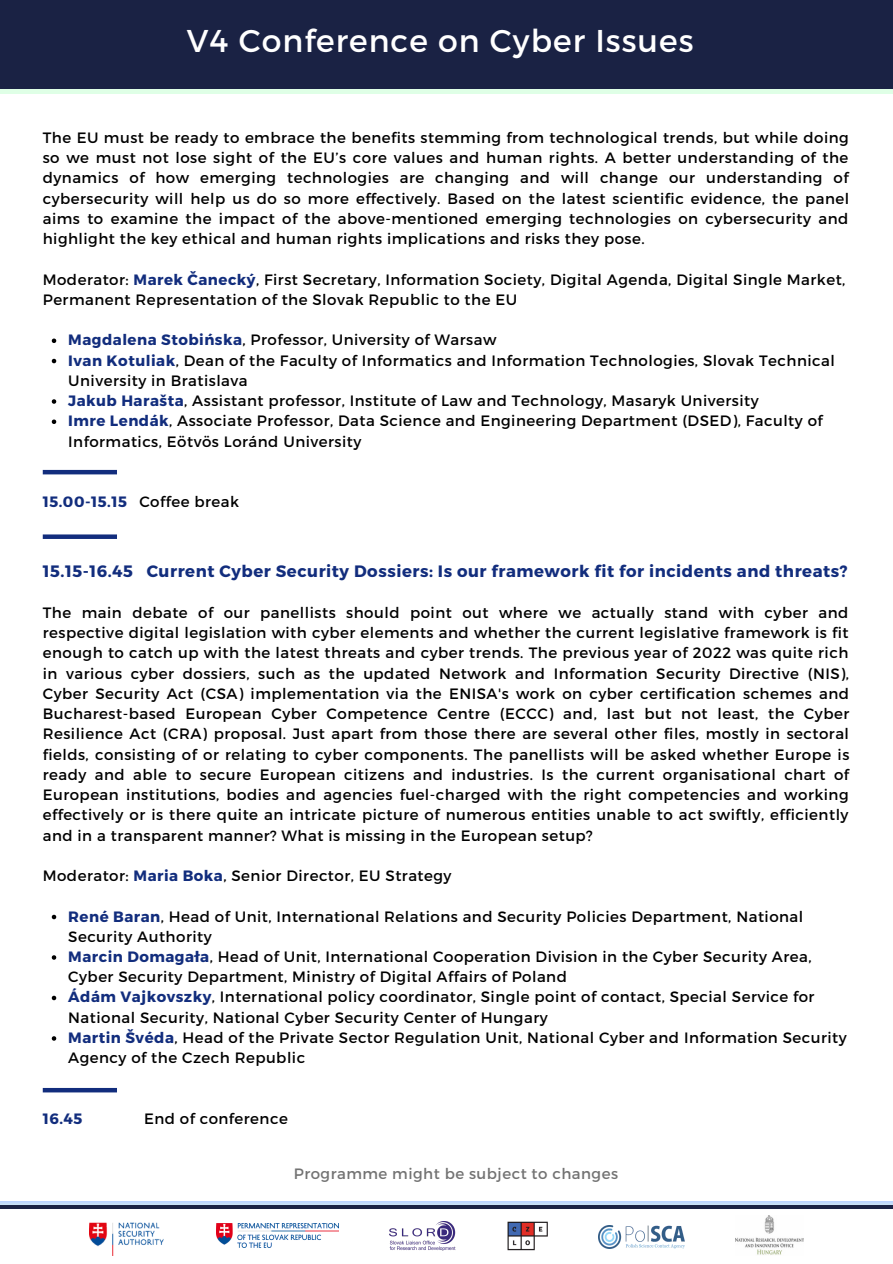
<style>
.page{position:relative;width:893px;height:1264px;background:#fff}
.page>*{position:absolute;margin:0;border:0;box-sizing:border-box;transform-origin:0 0}
.t1{font:31.5px "Montserrat";letter-spacing:.035em;color:#fff}
.t2{font:700 16.5px "Montserrat";letter-spacing:.035em;color:#122d7d}
.t3{font:15px/20.2px "Montserrat";letter-spacing:.035em;color:#000}
.t4{font:15px "Montserrat";letter-spacing:.035em;color:#737373}
.t5{font:700 15px "Montserrat";letter-spacing:.035em;color:#122d7d}
.s1{font-weight:700;color:#122d7d}
.s2{font-weight:400;color:#000}
</style>
<div class="page">
<div style="left:0;top:0;width:892px;height:94px;background:#dfffe6"></div>
<div style="left:0;top:0;width:892px;height:89px;background:#1a2244"></div>
<div style="left:0;top:1201px;width:892px;height:7px;background:#c1dafa"></div>
<div style="left:0;top:1204px;width:892px;height:58px;background:#1a2244"></div>
<div style="left:0;top:1208px;width:892px;height:54px;background:#fff"></div>
<img style="left:216px;top:1223px;width:122px;height:24px">
<img style="left:89px;top:1222px;width:75px;height:33px">
<img style="left:598px;top:1225px;width:86px;height:23px">
<img style="left:389px;top:1221px;width:67px;height:28px">
<img style="left:507px;top:1221px;width:40px;height:28px">
<img style="left:735px;top:1215px;width:68px;height:40px">
<svg style="left:52px;top:338px;width:4px;height:5px"></svg>
<svg style="left:52px;top:359px;width:4px;height:4px"></svg>
<svg style="left:52px;top:399px;width:4px;height:5px"></svg>
<svg style="left:52px;top:419px;width:4px;height:5px"></svg>
<svg style="left:52px;top:914px;width:4px;height:5px"></svg>
<svg style="left:52px;top:955px;width:4px;height:4px"></svg>
<svg style="left:52px;top:995px;width:4px;height:5px"></svg>
<svg style="left:52px;top:1036px;width:4px;height:4px"></svg>
<hr style="left:43px;top:470px;width:74px;height:4px;background:#122d7d">
<div style="left:43px;top:534px;width:74px;height:5px;background:#122d7d"></div>
<div style="left:43px;top:1087px;width:74px;height:5px;background:#122d7d"></div>
<h1 class="t1" style="left:187px;top:21px;width:508px">V4 Conference on Cyber Issues</h1>
<p class="t3" style="left:43px;top:127px;width:808px;text-align:justify">The EU must be ready to embrace the benefits stemming from technological trends, but while doing so we must not lose sight of the EU’s core values and human rights. A better understanding of the dynamics of how emerging technologies are changing and will change our understanding of cybersecurity will help us do so more effectively. Based on the latest scientific evidence, the panel aims to examine the impact of the above-mentioned emerging technologies on cybersecurity and highlight the key ethical and human rights implications and risks they pose.</p>
<p class="t3" style="left:43px;top:268px;width:804px">Moderator: <span class="s1">Marek Čanecký</span>, First Secretary, Information Society, Digital Agenda, Digital Single Market,<br>Permanent Representation of the Slovak Republic to the EU</p>
<p class="t3" style="left:68px;top:329px;width:768px"><span class="s1">Magdalena Stobińska</span>, Professor, University of Warsaw<br><span class="s1">Ivan Kotuliak</span>, Dean of the Faculty of Informatics and Information Technologies, Slovak Technical University in Bratislava<br><span class="s1">Jakub Harašta</span>, Assistant professor, Institute of Law and Technology, Masaryk University<br><span class="s1">Imre Lendák</span>, Associate Professor, Data Science and Engineering Department (DSED), Faculty of Informatics, Eötvös Loránd University</p>
<p class="t5" style="left:43px;top:492px;width:198px">15.00-15.15 <span class="s2">Coffee break</span></p>
<p class="t2" style="left:43px;top:561px;width:806px">15.15-16.45 Current Cyber Security Dossiers: Is our framework fit for incidents and threats?</p>
<p class="t3" style="left:43px;top:601px;width:808px;text-align:justify">The main debate of our panellists should point out where we actually stand with cyber and respective digital legislation with cyber elements and whether the current legislative framework is fit enough to catch up with the latest threats and cyber trends. The previous year of 2022 was quite rich in various cyber dossiers, such as the updated Network and Information Security Directive (NIS), Cyber Security Act (CSA) implementation via the ENISA's work on cyber certification schemes and Bucharest-based European Cyber Competence Centre (ECCC) and, last but not least, the Cyber Resilience Act (CRA) proposal. Just apart from those there are several other files, mostly in sectoral fields, consisting of or relating to cyber components. The panellists will be asked whether Europe is ready and able to secure European citizens and industries. Is the current organisational chart of European institutions, bodies and agencies fuel-charged with the right competencies and working effectively or is there quite an intricate picture of numerous entities unable to act swiftly, efficiently and in a transparent manner? What is missing in the European setup?</p>
<p class="t3" style="left:43px;top:864px;width:410px">Moderator: <span class="s1">Maria Boka</span>, Senior Director, EU Strategy</p>
<p class="t3" style="left:68px;top:905px;width:780px"><span class="s1">René Baran</span>, Head of Unit, International Relations and Security Policies Department, National Security Authority<br><span class="s1">Marcin Domagała</span>, Head of Unit, International Cooperation Division in the Cyber Security Area, Cyber Security Department, Ministry of Digital Affairs of Poland<br><span class="s1">Ádám Vajkovszky</span>, International policy coordinator, Single point of contact, Special Service for National Security, National Cyber Security Center of Hungary<br><span class="s1">Martin Švéda</span>, Head of the Private Sector Regulation Unit, National Cyber and Information Security Agency of the Czech Republic</p>
<p class="t5" style="left:43px;top:1108px;width:41px">16.45</p>
<p class="t3" style="left:144px;top:1107px;width:145px">End of conference</p>
<p class="t4" style="left:294px;top:1163px;width:326px">Programme might be subject to changes</p>
</div>
